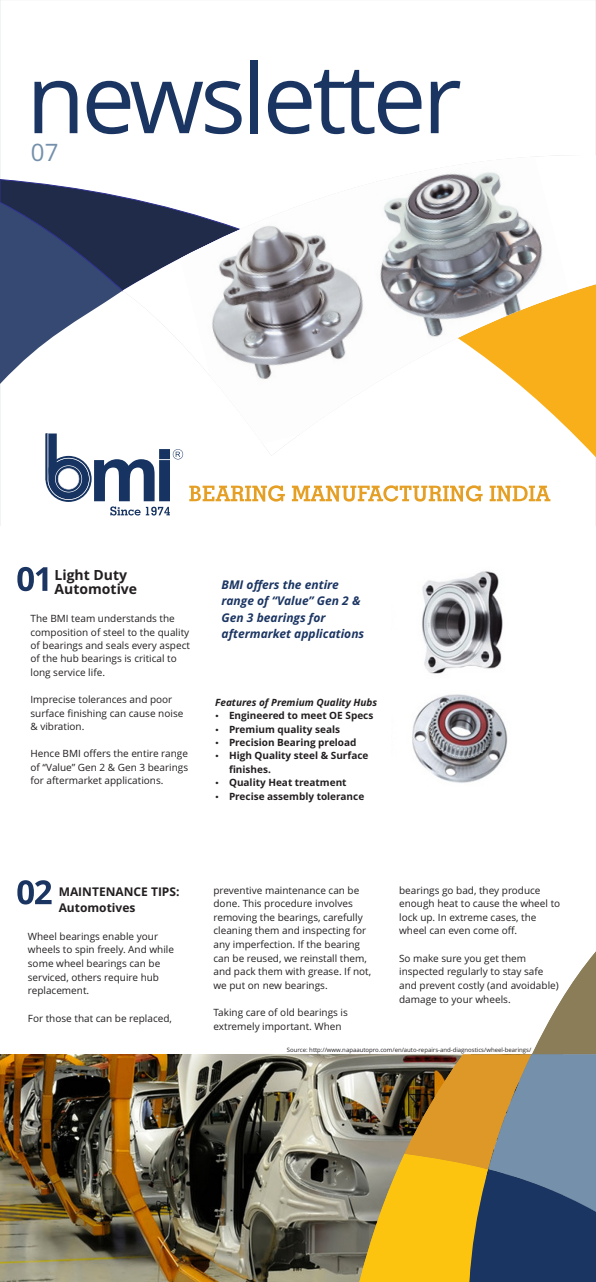
<style>
.page{position:relative;width:596px;height:1282px;background:#fff}
.page>*{position:absolute;margin:0;border:0;box-sizing:border-box;transform-origin:0 0}
.t1{font:96px "Open Sans";letter-spacing:-.04em;color:#1b3562}
.t2{font:24px "Open Sans";color:#7490ab}
.t3{font:700 14px/13.4px "Open Sans";color:#231f20}
.t4{font:italic 700 12px/16.3px "Open Sans";color:#1b3562}
.t5{font:700 12px/16.3px "Open Sans";color:#231f20}
.t6{font:10px/13.6px "Open Sans";color:#231f20}
.t7{font:700 10px/13.4px "Open Sans";color:#231f20}
.t8{font:italic 700 10px "Open Sans";color:#231f20}
.t9{font:6px "Open Sans";color:#231f20}
</style>
<div class="page">
<img style="left:0;top:1054px;width:359px;height:227px">
<svg style="left:0;top:179px;width:122px;height:205px"></svg>
<svg style="left:122px;top:196px;width:473px;height:259px"></svg>
<img style="left:173px;top:155px;width:412px;height:296px">
<svg style="left:45px;top:433px;width:138px;height:82px"></svg>
<svg style="left:189px;top:485px;width:361px;height:16px"></svg>
<svg style="left:17px;top:567px;width:30px;height:24px"></svg>
<svg style="left:359px;top:952px;width:236px;height:329px"></svg>
<svg style="left:17px;top:880px;width:35px;height:24px"></svg>
<img style="left:412px;top:571px;width:96px;height:212px">
<h1 class="t1" style="left:26px;top:60px;width:437px">newsletter</h1>
<h2 class="t2" style="left:31px;top:142px;width:29px">07</h2>
<h3 class="t3" style="left:54px;top:570px;width:84px">Light Duty<br>Automotive</h3>
<p class="t6" style="left:30px;top:612px;width:161px">The BMI team understands the composition of steel to the quality of bearings and seals every aspect of the hub bearings is critical to long service life.</p>
<p class="t6" style="left:30px;top:693px;width:154px">Imprecise tolerances and poor surface finishing can cause noise &amp; vibration.</p>
<p class="t6" style="left:30px;top:747px;width:159px;text-align:justify">Hence BMI offers the entire range of “Value” Gen 2 &amp; Gen 3 bearings for aftermarket applications.</p>
<p class="t4" style="left:221px;top:577px;width:144px">BMI offers the entire range of “Value” Gen 2 &amp;<br>Gen 3 bearings for aftermarket applications</p>
<p class="t8" style="left:215px;top:698px;width:163px">Features of Premium Quality Hubs</p>
<p class="t7" style="left:215px;top:709px;width:160px">• Engineered to meet OE Specs</p>
<p class="t7" style="left:215px;top:723px;width:126px">• Premium quality seals</p>
<p class="t7" style="left:215px;top:736px;width:143px">• Precision Bearing preload</p>
<p class="t7" style="left:229px;top:750px;width:141px;text-indent:-14px">• High Quality steel &amp; Surface finishes.</p>
<p class="t7" style="left:215px;top:776px;width:133px">• Quality Heat treatment</p>
<p class="t7" style="left:215px;top:790px;width:150px">• Precise assembly tolerance</p>
<p class="t5" style="left:59px;top:884px;width:122px">MAINTENANCE TIPS:<br>Automotives</p>
<p class="t6" style="left:28px;top:930px;width:148px">Wheel bearings enable your wheels to spin freely. And while some wheel bearings can be serviced, others require hub replacement.</p>
<p class="t6" style="left:28px;top:1012px;width:145px">For those that can be replaced,</p>
<p class="t6" style="left:213px;top:884px;width:159px">preventive maintenance can be done. This procedure involves removing the bearings, carefully cleaning them and inspecting for any imperfection. If the bearing can be reused, we reinstall them, and pack them with grease. If not, we put on new bearings.</p>
<p class="t6" style="left:213px;top:1006px;width:136px">Taking care of old bearings is extremely important. When</p>
<p class="t6" style="left:399px;top:884px;width:162px">bearings go bad, they produce enough heat to cause the wheel to lock up. In extreme cases, the wheel can even come off.</p>
<p class="t6" style="left:399px;top:952px;width:161px">So make sure you get them inspected regularly to stay safe and prevent costly (and avoidable) damage to your wheels.</p>
<p class="t9" style="left:287px;top:1046px;width:246px">Source: http://www.napaautopro.com/en/auto-repairs-and-diagnostics/wheel-bearings/</p>
</div>
